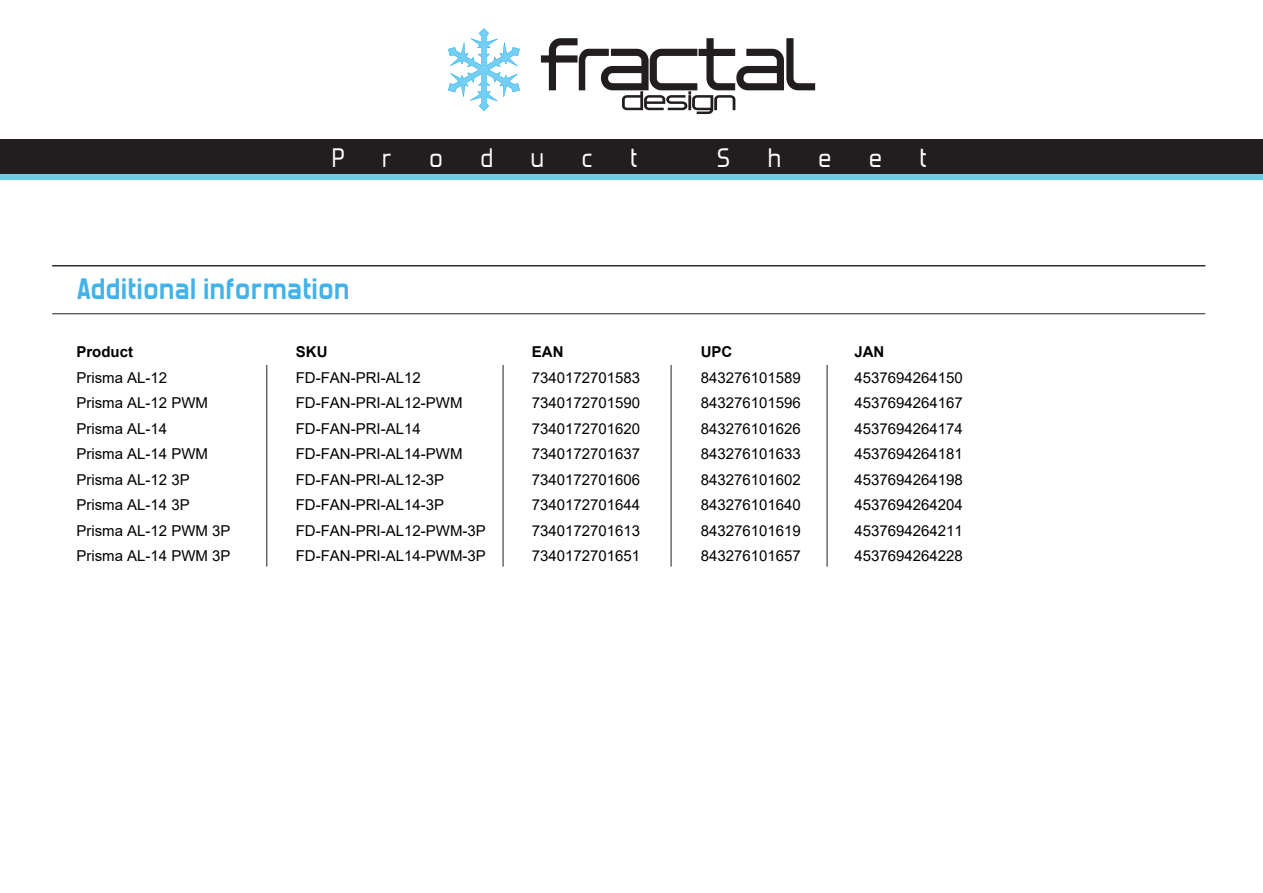
<style>
.page{position:relative;width:1263px;height:893px;background:#fff}
.page>*{position:absolute;margin:0;border:0;box-sizing:border-box;transform-origin:0 0}
.t1{font:700 33px "Forgotten Futurist";color:#42b2e9}
.t2{font:31.5px "Forgotten Futurist";letter-spacing:1.2em;color:#fff}
.t3{font:15px/25.5px "Arial";color:#000;text-align:justify}
.t4{font:700 15px "Arial";color:#000}
</style>
<div class="page">
<div style="left:0;top:167px;width:1263px;height:13px;background:#6fcbe4"></div>
<div style="left:0;top:140px;width:1263px;height:34px;background:#221e1f"></div>
<svg style="left:541px;top:38px;width:274px;height:76px"></svg>
<svg style="left:448px;top:28px;width:72px;height:83px"></svg>
<hr style="left:52px;top:265px;width:1153px;height:1px;background:#221e1f">
<hr style="left:52px;top:313px;width:1153px;height:1px;background:#221e1f">
<hr style="left:266px;top:365px;width:1px;height:202px;background:#221e1f">
<hr style="left:503px;top:365px;width:1px;height:202px;background:#221e1f">
<hr style="left:671px;top:365px;width:1px;height:202px;background:#221e1f">
<hr style="left:827px;top:365px;width:1px;height:202px;background:#221e1f">
<h2 class="t2" style="left:332px;top:137px;width:307px">Product</h2>
<h2 class="t2" style="left:717px;top:137px;width:211px">Sheet</h2>
<h1 class="t1" style="left:76px;top:278px;width:275px">Additional information</h1>
<p class="t4" style="left:76px;top:346px;width:58px">Product</p>
<p class="t3" style="left:76px;top:365px;width:156px;text-align:left">Prisma AL-12<br>Prisma AL-12 PWM<br>Prisma AL-14<br>Prisma AL-14 PWM<br>Prisma AL-12 3P<br>Prisma AL-14 3P<br>Prisma AL-12 PWM 3P<br>Prisma AL-14 PWM 3P</p>
<p class="t4" style="left:296px;top:346px;width:33px">SKU</p>
<p class="t3" style="left:296px;top:365px;width:192px;text-align:left">FD-FAN-PRI-AL12<br>FD-FAN-PRI-AL12-PWM<br>FD-FAN-PRI-AL14<br>FD-FAN-PRI-AL14-PWM<br>FD-FAN-PRI-AL12-3P<br>FD-FAN-PRI-AL14-3P<br>FD-FAN-PRI-AL12-PWM-3P<br>FD-FAN-PRI-AL14-PWM-3P</p>
<p class="t4" style="left:532px;top:346px;width:33px">EAN</p>
<p class="t3" style="left:532px;top:365px;width:110px">7340172701583<br>7340172701590<br>7340172701620<br>7340172701637<br>7340172701606<br>7340172701644<br>7340172701613<br>7340172701651</p>
<p class="t4" style="left:701px;top:346px;width:33px">UPC</p>
<p class="t3" style="left:701px;top:365px;width:102px">843276101589<br>843276101596<br>843276101626<br>843276101633<br>843276101602<br>843276101640<br>843276101619<br>843276101657</p>
<p class="t4" style="left:854px;top:346px;width:31px">JAN</p>
<p class="t3" style="left:854px;top:365px;width:110px">4537694264150<br>4537694264167<br>4537694264174<br>4537694264181<br>4537694264198<br>4537694264204<br>4537694264211<br>4537694264228</p>
</div>
